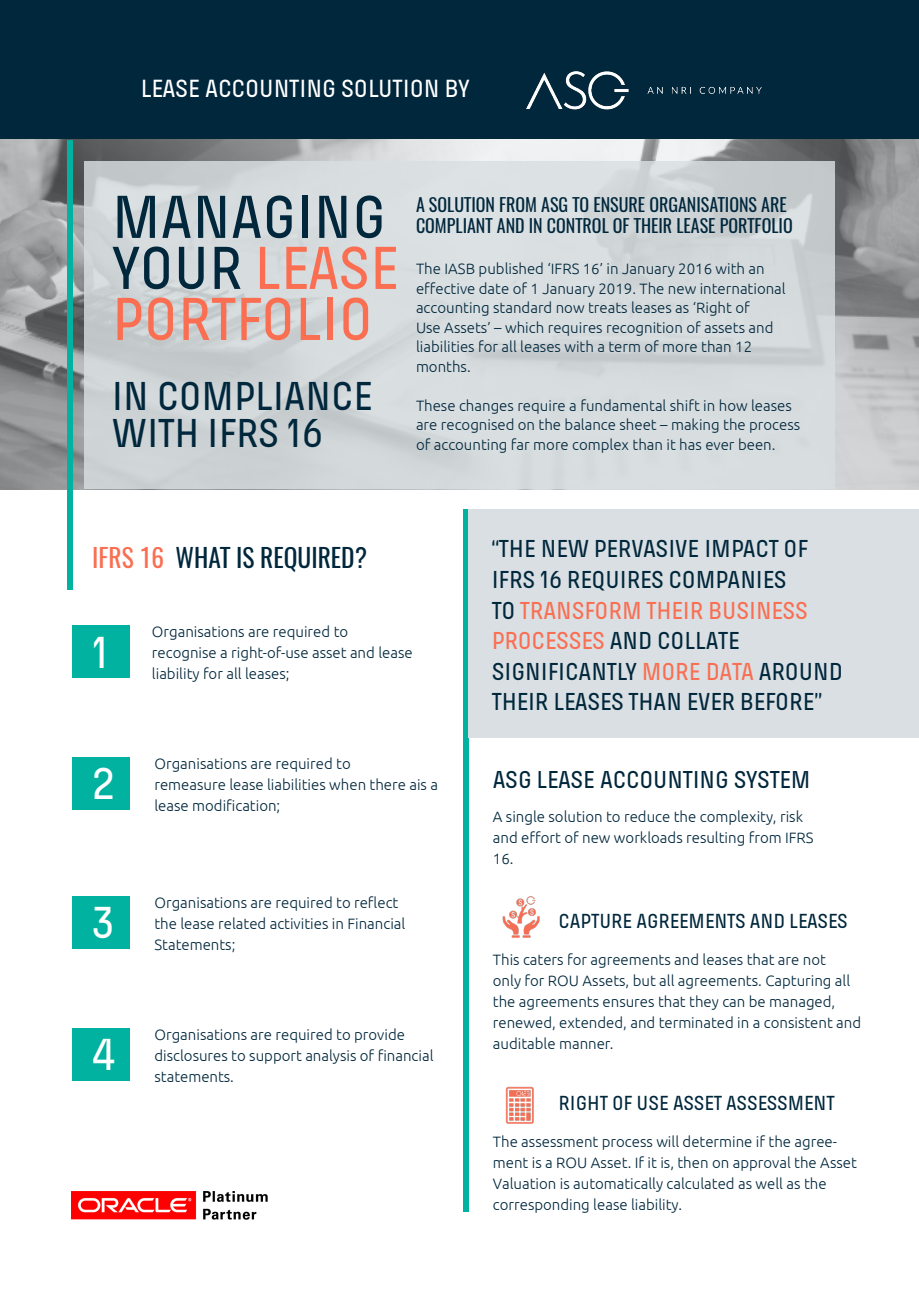
<style>
.page{position:relative;width:919px;height:1289px;background:#fff}
.page>*{position:absolute;margin:0;border:0;box-sizing:border-box;transform-origin:0 0}
.t1{font:500 63px/51px "Pilcrow";color:#fa6e52}
.t2{font:500 46.65px "Pilcrow";color:#fff}
.t3{font:500 42px/37.5px "Pilcrow";color:#00273c}
.t4{font:500 25.8px "Pilcrow";color:#fff}
.t5{font:500 25.5px/30.6px "Pilcrow";color:#00273c}
.t6{font:25.5px "Oswald";color:#00273c}
.t7{font:500 21.15px "Pilcrow";letter-spacing:-.005em;color:#00273c}
.t8{font:18px/21.1px "Oswald";color:#00273c}
.t9{font:300 15px/21px "Ubuntu";color:#00273c}
.s1{color:#00273c}
.s2{color:#fa6e52}
</style>
<div class="page">
<div style="left:0;top:0;width:918px;height:139px;background:#00273c"></div>
<img style="left:526px;top:71px;width:236px;height:39px">
<img style="left:0;top:139px;width:918px;height:350px">
<div style="left:67px;top:141px;width:5px;height:449px;background:#00b29f"></div>
<div style="left:462px;top:509px;width:6px;height:702px;background:#00b29f"></div>
<div style="left:468px;top:509px;width:450px;height:229px;background:#d9dfe2"></div>
<div style="left:84px;top:162px;width:750px;height:327px;background:#d9dfe2"></div>
<div style="left:72px;top:625px;width:58px;height:52px;background:#00b29f"></div>
<div style="left:72px;top:757px;width:58px;height:52px;background:#00b29f"></div>
<div style="left:72px;top:896px;width:58px;height:52px;background:#00b29f"></div>
<div style="left:72px;top:1028px;width:58px;height:52px;background:#00b29f"></div>
<img style="left:71px;top:1191px;width:197px;height:29px">
<img style="left:502px;top:896px;width:38px;height:42px">
<img style="left:505px;top:1086px;width:29px;height:38px">
<h3 class="t4" style="left:141px;top:76px;width:330px">LEASE ACCOUNTING SOLUTION BY</h3>
<p class="t1" style="left:112px;top:193px;width:289px"><span class="s1">MANAGING<br>YOUR</span> LEASE<br>PORTFOLIO</p>
<p class="t3" style="left:112px;top:378px;width:263px">IN COMPLIANCE<br>WITH IFRS 16</p>
<p class="t8" style="left:416px;top:192px;width:378px">A SOLUTION FROM ASG TO ENSURE ORGANISATIONS ARE<br>COMPLIANT AND IN CONTROL OF THEIR LEASE PORTFOLIO</p>
<p class="t9" style="left:416px;top:258px;width:371px;line-height:19.5px">The IASB published ‘IFRS 16’ in January 2016 with an effective date of 1 January 2019. The new international accounting standard now treats leases as ‘Right of<br>Use Assets’ – which requires recognition of assets and liabilities for all leases with a term of more than 12 months.</p>
<p class="t9" style="left:416px;top:395px;width:386px;line-height:19.5px">These changes require a fundamental shift in how leases are recognised on the balance sheet – making the process of accounting far more complex than it has ever been.</p>
<p class="t6" style="left:92px;top:535px;width:276px"><span class="s2">IFRS 16</span> WHAT IS REQUIRED?</p>
<p class="t2" style="left:92px;top:629px;width:18px">1</p>
<p class="t2" style="left:92px;top:760px;width:24px">2</p>
<p class="t2" style="left:92px;top:899px;width:23px">3</p>
<p class="t2" style="left:92px;top:1031px;width:25px">4</p>
<p class="t9" style="left:152px;top:621px;width:198px">Organisations are required to</p>
<p class="t9" style="left:152px;top:642px;width:262px">recognise a right-of-use asset and lease liability for all leases;</p>
<p class="t9" style="left:154px;top:752px;width:198px">Organisations are required to</p>
<p class="t9" style="left:154px;top:773px;width:285px">remeasure lease liabilities when there ais a lease modification;</p>
<p class="t9" style="left:154px;top:891px;width:252px">Organisations are required to reflect the lease related activities in Financial<br>Statements;</p>
<p class="t9" style="left:154px;top:1023px;width:280px">Organisations are required to provide disclosures to support analysis of financial statements.</p>
<p class="t5" style="left:491px;top:534px;width:353px">“THE NEW PERVASIVE IMPACT OF<br>IFRS 16 REQUIRES COMPANIES<br>TO <span class="s2">TRANSFORM THEIR BUSINESS<br>PROCESSES</span> AND COLLATE<br>SIGNIFICANTLY <span class="s2">MORE DATA</span> AROUND<br>THEIR LEASES THAN EVER BEFORE”</p>
<p class="t5" style="left:493px;top:765px;width:319px">ASG LEASE ACCOUNTING SYSTEM</p>
<p class="t9" style="left:493px;top:805px;width:322px">A single solution to reduce the complexity, risk and effort of new workloads resulting from IFRS<br>16.</p>
<p class="t7" style="left:558px;top:910px;width:290px">CAPTURE AGREEMENTS AND LEASES</p>
<p class="t9" style="left:493px;top:948px;width:370px">This caters for agreements and leases that are not<br>only for ROU Assets, but all agreements. Capturing all the agreements ensures that they can be managed, renewed, extended, and terminated in a consistent and auditable manner.</p>
<p class="t7" style="left:558px;top:1092px;width:278px">RIGHT OF USE ASSET ASSESSMENT</p>
<p class="t9" style="left:493px;top:1130px;width:365px">The assessment process will determine if the agree&shy;ment is a ROU Asset. If it is, then on approval the Asset Valuation is automatically calculated as well as the corresponding lease liability.</p>
</div>
